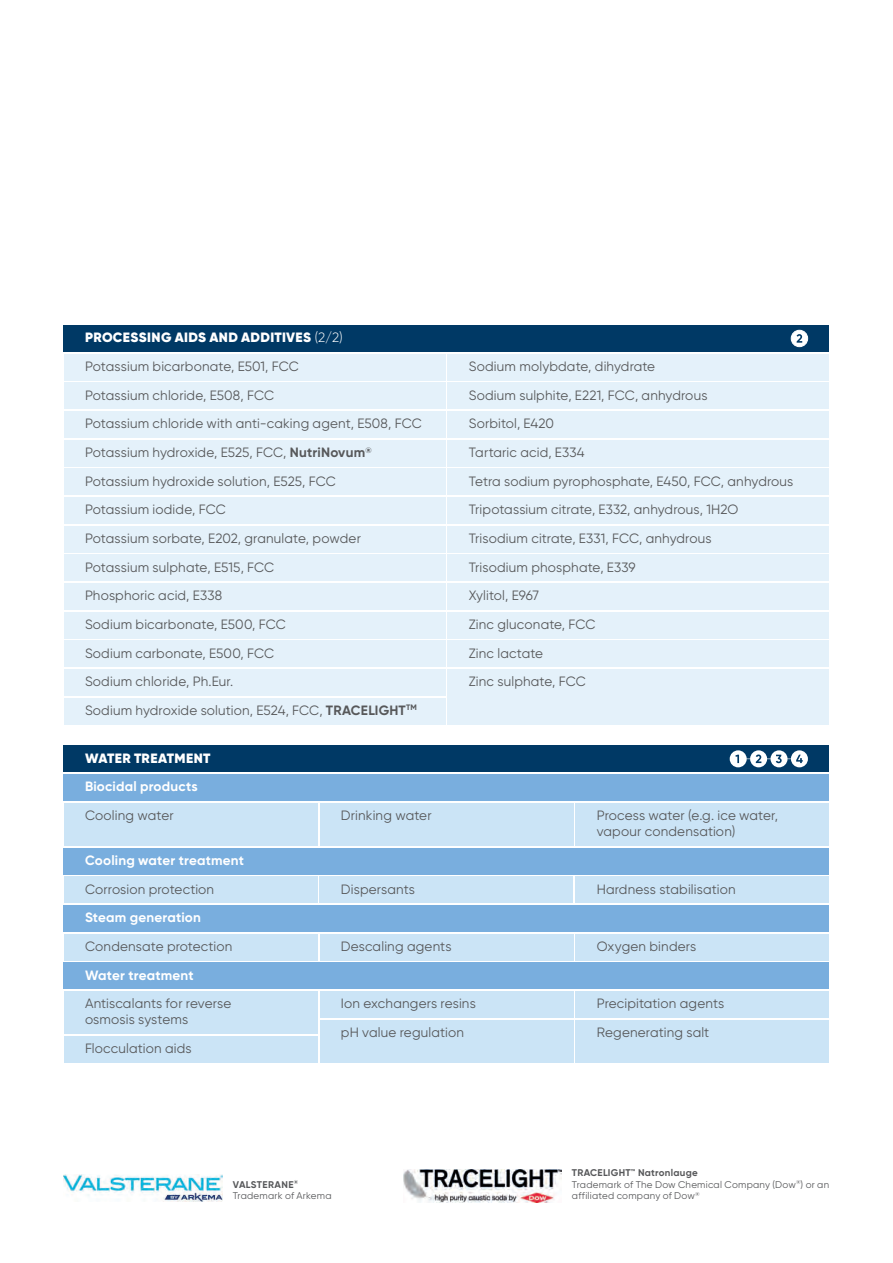
<style>
.page{position:relative;width:893px;height:1263px;background:#fff}
.page>*{position:absolute;margin:0;border:0;box-sizing:border-box;transform-origin:0 0}
.t1{font:13.5px/16.2px "Gilroy";letter-spacing:.01em;color:#57585a}
.t2{font:700 13.5px "Gilroy";letter-spacing:.015em;color:#fff}
.t3{font:900 13.5px "Gilroy";letter-spacing:.025em;color:#fff}
.t4{font:9.75px/11.7px "Gilroy";letter-spacing:.025em;color:#57585a}
.t5{font:700 9.75px "Gilroy";letter-spacing:.025em;color:#57585a}
.s1{font-weight:300}
.s2{font-weight:700}
</style>
<div class="page">
<img style="left:403px;top:1169px;width:158px;height:33px">
<img style="left:64px;top:1175px;width:158px;height:26px">
<div style="left:64px;top:354px;width:381px;height:26px;background:#e4f1fa"></div>
<div style="left:64px;top:382px;width:381px;height:27px;background:#e4f1fa"></div>
<div style="left:64px;top:411px;width:381px;height:27px;background:#e4f1fa"></div>
<div style="left:64px;top:440px;width:381px;height:26px;background:#e4f1fa"></div>
<div style="left:64px;top:468px;width:381px;height:27px;background:#e4f1fa"></div>
<div style="left:64px;top:497px;width:381px;height:27px;background:#e4f1fa"></div>
<div style="left:64px;top:526px;width:381px;height:26px;background:#e4f1fa"></div>
<div style="left:64px;top:554px;width:381px;height:27px;background:#e4f1fa"></div>
<div style="left:448px;top:468px;width:381px;height:27px;background:#e4f1fa"></div>
<div style="left:448px;top:497px;width:381px;height:27px;background:#e4f1fa"></div>
<div style="left:448px;top:526px;width:381px;height:26px;background:#e4f1fa"></div>
<div style="left:448px;top:554px;width:381px;height:27px;background:#e4f1fa"></div>
<div style="left:448px;top:440px;width:381px;height:26px;background:#e4f1fa"></div>
<div style="left:448px;top:583px;width:381px;height:27px;background:#e4f1fa"></div>
<div style="left:448px;top:612px;width:381px;height:26px;background:#e4f1fa"></div>
<div style="left:448px;top:640px;width:381px;height:27px;background:#e4f1fa"></div>
<div style="left:448px;top:669px;width:381px;height:55px;background:#e4f1fa"></div>
<div style="left:64px;top:698px;width:381px;height:26px;background:#e4f1fa"></div>
<div style="left:448px;top:411px;width:381px;height:27px;background:#e4f1fa"></div>
<div style="left:448px;top:354px;width:381px;height:26px;background:#e4f1fa"></div>
<div style="left:448px;top:382px;width:381px;height:27px;background:#e4f1fa"></div>
<div style="left:64px;top:583px;width:381px;height:27px;background:#e4f1fa"></div>
<div style="left:64px;top:612px;width:381px;height:26px;background:#e4f1fa"></div>
<div style="left:64px;top:640px;width:381px;height:27px;background:#e4f1fa"></div>
<div style="left:64px;top:669px;width:381px;height:27px;background:#e4f1fa"></div>
<div style="left:64px;top:325px;width:765px;height:27px;background:#003965"></div>
<div style="left:791px;top:330px;width:17px;height:17px;background:#fff;border-radius:50%"></div>
<div style="left:791px;top:330px;width:17px;height:17px;border:1px solid #fff;border-radius:50%"></div>
<svg style="left:797px;top:334px;width:5px;height:9px"></svg>
<div style="left:64px;top:848px;width:765px;height:26px;background:#79aede"></div>
<div style="left:575px;top:876px;width:254px;height:27px;background:#cbe4f6"></div>
<div style="left:64px;top:876px;width:253px;height:27px;background:#cbe4f6"></div>
<div style="left:320px;top:876px;width:253px;height:27px;background:#cbe4f6"></div>
<div style="left:64px;top:905px;width:765px;height:27px;background:#79aede"></div>
<div style="left:575px;top:934px;width:254px;height:26px;background:#cbe4f6"></div>
<div style="left:320px;top:934px;width:253px;height:26px;background:#cbe4f6"></div>
<div style="left:64px;top:934px;width:253px;height:26px;background:#cbe4f6"></div>
<div style="left:64px;top:962px;width:765px;height:27px;background:#79aede"></div>
<div style="left:320px;top:991px;width:253px;height:26px;background:#cbe4f6"></div>
<div style="left:320px;top:1020px;width:253px;height:42px;background:#cbe4f6"></div>
<div style="left:64px;top:1036px;width:253px;height:26px;background:#cbe4f6"></div>
<div style="left:575px;top:991px;width:254px;height:26px;background:#cbe4f6"></div>
<div style="left:575px;top:1020px;width:254px;height:42px;background:#cbe4f6"></div>
<div style="left:64px;top:991px;width:253px;height:43px;background:#cbe4f6"></div>
<div style="left:64px;top:774px;width:765px;height:27px;background:#79aede"></div>
<div style="left:320px;top:803px;width:253px;height:43px;background:#cbe4f6"></div>
<div style="left:575px;top:803px;width:254px;height:43px;background:#cbe4f6"></div>
<div style="left:64px;top:803px;width:253px;height:43px;background:#cbe4f6"></div>
<div style="left:64px;top:746px;width:765px;height:26px;background:#003965"></div>
<svg style="left:730px;top:750px;width:78px;height:17px"></svg>
<p class="t3" style="left:85px;top:329px;width:259px">PROCESSING AIDS AND ADDITIVES <span class="s1">(2/2)</span></p>
<p class="t1" style="left:85px;top:358px;width:215px">Potassium bicarbonate, E501, FCC</p>
<p class="t1" style="left:85px;top:387px;width:191px">Potassium chloride, E508, FCC</p>
<p class="t1" style="left:85px;top:415px;width:338px">Potassium chloride with anti-caking agent, E508, FCC</p>
<p class="t1" style="left:85px;top:444px;width:288px">Potassium hydroxide, E525, FCC, <span class="s2">NutriNovum</span><sup>®</sup></p>
<p class="t1" style="left:85px;top:473px;width:252px">Potassium hydroxide solution, E525, FCC</p>
<p class="t1" style="left:85px;top:501px;width:142px">Potassium iodide, FCC</p>
<p class="t1" style="left:85px;top:530px;width:277px">Potassium sorbate, E202, granulate, powder</p>
<p class="t1" style="left:85px;top:559px;width:191px">Potassium sulphate, E515, FCC</p>
<p class="t1" style="left:85px;top:587px;width:139px">Phosphoric acid, E338</p>
<p class="t1" style="left:85px;top:616px;width:202px">Sodium bicarbonate, E500, FCC</p>
<p class="t1" style="left:85px;top:645px;width:191px">Sodium carbonate, E500, FCC</p>
<p class="t1" style="left:85px;top:673px;width:150px">Sodium chloride, Ph.Eur.</p>
<p class="t1" style="left:85px;top:702px;width:333px">Sodium hydroxide solution, E524, FCC, <span class="s2">TRACELIGHT</span><sup>TM</sup></p>
<p class="t3" style="left:85px;top:749px;width:127px">WATER TREATMENT</p>
<p class="t2" style="left:85px;top:778px;width:114px">Biocidal products</p>
<p class="t1" style="left:469px;top:358px;width:188px">Sodium molybdate, dihydrate</p>
<p class="t1" style="left:469px;top:387px;width:240px">Sodium sulphite, E221, FCC, anhydrous</p>
<p class="t1" style="left:469px;top:415px;width:87px">Sorbitol, E420</p>
<p class="t1" style="left:469px;top:444px;width:117px">Tartaric acid, E334</p>
<p class="t1" style="left:469px;top:473px;width:326px">Tetra sodium pyrophosphate, E450, FCC, anhydrous</p>
<p class="t1" style="left:469px;top:501px;width:271px">Tripotassium citrate, E332, anhydrous, 1H2O</p>
<p class="t1" style="left:469px;top:530px;width:244px">Trisodium citrate, E331, FCC, anhydrous</p>
<p class="t1" style="left:469px;top:559px;width:168px">Trisodium phosphate, E339</p>
<p class="t1" style="left:469px;top:587px;width:72px">Xylitol, E967</p>
<p class="t1" style="left:469px;top:616px;width:128px">Zinc gluconate, FCC</p>
<p class="t1" style="left:469px;top:645px;width:76px">Zinc lactate</p>
<p class="t1" style="left:469px;top:673px;width:119px">Zinc sulphate, FCC</p>
<p class="t1" style="left:85px;top:807px;width:90px">Cooling water</p>
<p class="t1" style="left:341px;top:807px;width:92px">Drinking water</p>
<p class="t1" style="left:597px;top:807px;width:183px">Process water (e.g. ice water, vapour condensation)</p>
<p class="t2" style="left:85px;top:852px;width:160px">Cooling water treatment</p>
<p class="t1" style="left:85px;top:881px;width:131px">Corrosion protection</p>
<p class="t1" style="left:341px;top:881px;width:76px">Dispersants</p>
<p class="t1" style="left:597px;top:881px;width:140px">Hardness stabilisation</p>
<p class="t2" style="left:85px;top:909px;width:117px">Steam generation</p>
<p class="t1" style="left:85px;top:938px;width:149px">Condensate protection</p>
<p class="t1" style="left:341px;top:938px;width:112px">Descaling agents</p>
<p class="t1" style="left:597px;top:938px;width:101px">Oxygen binders</p>
<p class="t2" style="left:85px;top:966px;width:110px">Water treatment</p>
<p class="t1" style="left:341px;top:995px;width:136px">Ion exchangers resins</p>
<p class="t1" style="left:341px;top:1024px;width:125px">pH value regulation</p>
<p class="t1" style="left:85px;top:1040px;width:108px">Flocculation aids</p>
<p class="t1" style="left:85px;top:995px;width:148px">Antiscalants for reverse osmosis systems</p>
<p class="t1" style="left:597px;top:995px;width:129px">Precipitation agents</p>
<p class="t1" style="left:597px;top:1024px;width:114px">Regenerating salt</p>
<p class="t5" style="left:233px;top:1178px;width:67px">VALSTERANE<sup>®</sup></p>
<p class="t4" style="left:233px;top:1190px;width:100px">Trademark of Arkema</p>
<p class="t5" style="left:572px;top:1166px;width:127px">TRACELIGHT™ Natronlauge</p>
<p class="t4" style="left:572px;top:1178px;width:259px">Trademark of The Dow Chemical Company (Dow<sup>®</sup>) or an affiliated company of Dow<sup>®</sup></p>
</div>
